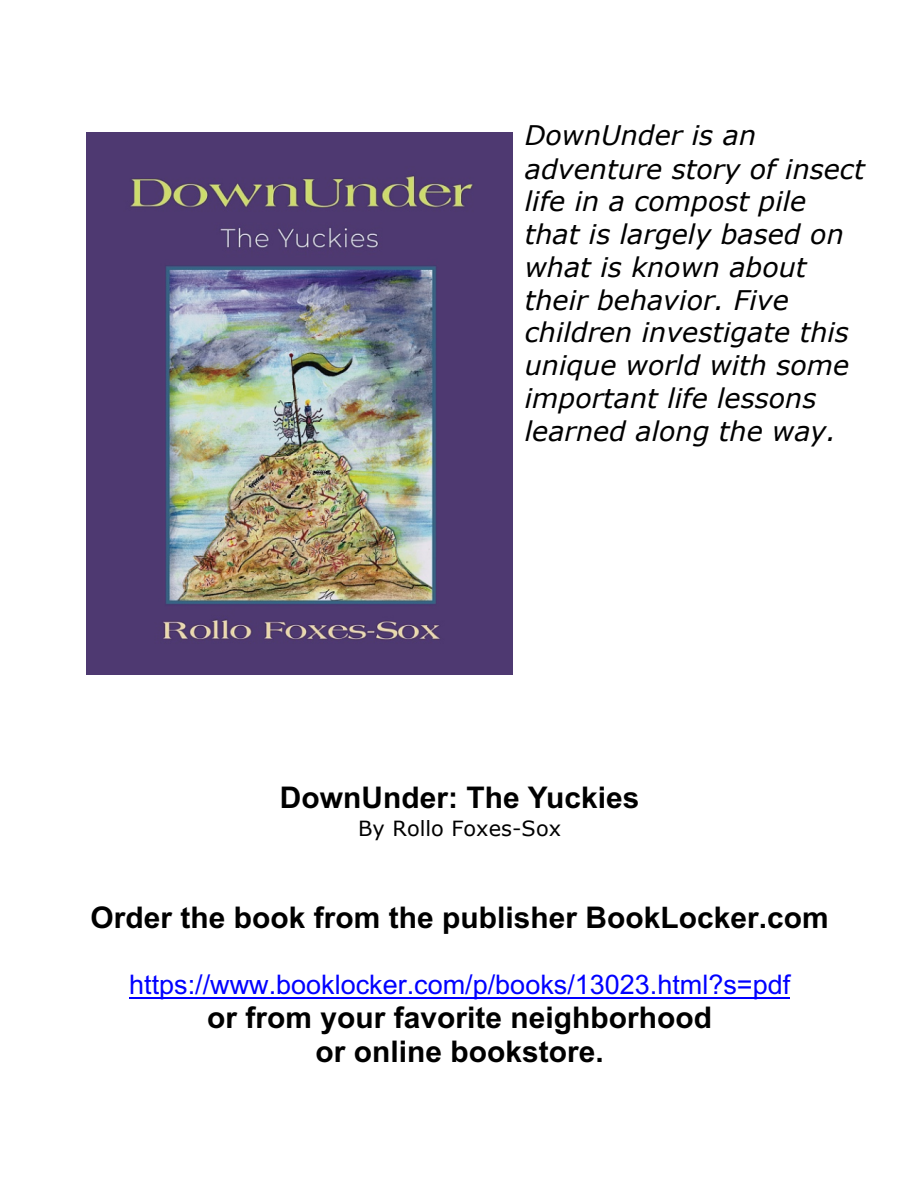
<style>
.page{position:relative;width:918px;height:1188px;background:#fff}
.page>*{position:absolute;margin:0;border:0;box-sizing:border-box;transform-origin:0 0}
.t1{font:700 29.85px/34.2px "Arial";color:#000;text-align:center}
.t2{font:italic 27px/32.8px "Verdana";color:#000}
.t3{font:27px "Arial";color:#00f}
.t4{font:20.85px "Verdana";letter-spacing:.005em;color:#000}
</style>
<div class="page">
<hr style="left:129px;top:997px;width:661px;height:2px;background:#00f">
<img style="left:87px;top:132px;width:425px;height:542px">
<p class="t2" style="left:525px;top:118px;width:341px">DownUnder is an adventure story of insect life in a compost pile that is largely based on what is known about their behavior. Five children investigate this unique world with some important life lessons learned along the way.</p>
<p class="t1" style="left:280px;top:780px;width:361px">DownUnder: The Yuckies</p>
<p class="t4" style="left:358px;top:815px;width:204px">By Rollo Foxes-Sox</p>
<p class="t1" style="left:90px;top:901px;width:740px">Order the book from the publisher BookLocker.com</p>
<p class="t3" style="left:129px;top:970px;width:663px">https://www.booklocker.com/p/books/13023.html?s=pdf</p>
<p class="t1" style="left:207px;top:1001px;width:506px">or from your favorite neighborhood or online bookstore.</p>
</div>
